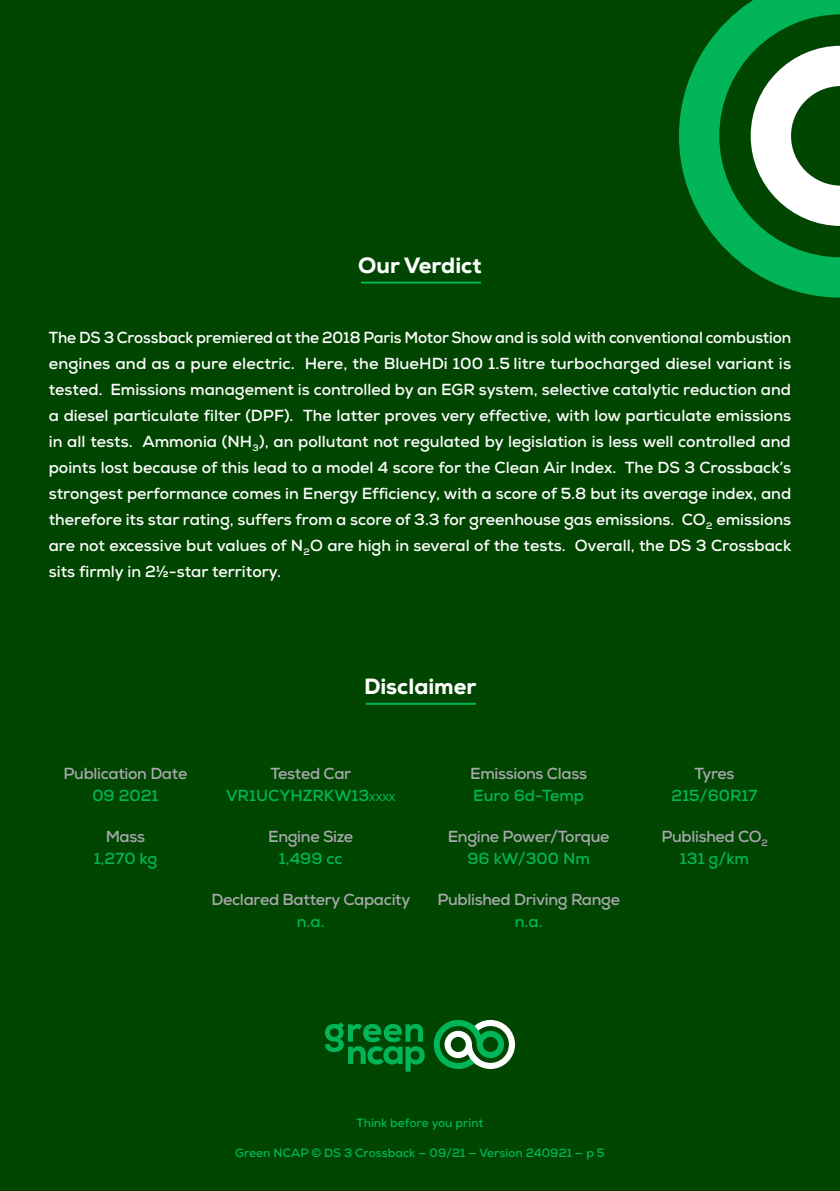
<style>
.page{position:relative;width:840px;height:1191px;background:#fff}
.page>*{position:absolute;margin:0;border:0;box-sizing:border-box;transform-origin:0 0}
.Verdict{font:800 22px "Nexa";color:#fff}
.VerdictBody{font:700 16px/26px "Nexa";color:#fff;text-align:justify}
.SpecTitle{font:700 16px "Nexa";letter-spacing:-.02em;color:#a8a9ad}
.SpecBody{font:700 16px "Nexa";color:#03b559}
.VersionGreen{font:700 12px "Nexa";color:#03b559}
.s1{font-size:10px}
</style>
<div class="page">
<div style="left:0;top:0;width:839px;height:1191px;background:#004500"></div>
<svg style="left:679px;top:0;width:160px;height:297px"></svg>
<svg style="left:325px;top:1022px;width:99px;height:49px"></svg>
<svg style="left:433px;top:1020px;width:81px;height:49px"></svg>
<hr style="left:361px;top:281px;width:119px;height:2px;background:#03b559">
<hr style="left:365px;top:703px;width:110px;height:2px;background:#03b559">
<p class="Verdict" style="left:358px;top:251px;width:125px">Our Verdict</p>
<p class="VerdictBody" style="left:49px;top:324px;width:743px">The DS 3 Crossback premiered at the 2018 Paris Motor Show and is sold with conventional combustion engines and as a pure electric. Here, the BlueHDi 100 1.5 litre turbocharged diesel variant is tested. Emissions management is controlled by an EGR system, selective catalytic reduction and a diesel particulate filter (DPF). The latter proves very effective, with low particulate emissions in all tests. Ammonia (NH<sub>3</sub>), an pollutant not regulated by legislation is less well controlled and points lost because of this lead to a model 4 score for the Clean Air Index. The DS 3 Crossback’s strongest performance comes in Energy Efficiency, with a score of 5.8 but its average index, and therefore its star rating, suffers from a score of 3.3 for greenhouse gas emissions. CO<sub>2</sub> emissions are not excessive but values of N<sub>2</sub>O are high in several of the tests. Overall, the DS 3 Crossback sits firmly in 2½-star territory.</p>
<p class="Verdict" style="left:364px;top:672px;width:114px">Disclaimer</p>
<p class="SpecTitle" style="left:63px;top:762px;width:125px">Publication Date</p>
<p class="SpecBody" style="left:92px;top:784px;width:68px">09 2021</p>
<p class="SpecTitle" style="left:106px;top:826px;width:41px">Mass</p>
<p class="SpecBody" style="left:94px;top:848px;width:65px">1,270 kg</p>
<p class="SpecTitle" style="left:270px;top:762px;width:82px">Tested Car</p>
<p class="SpecBody" style="left:226px;top:784px;width:171px">VR1UCYHZRKW13<span class="s1">XXXX</span></p>
<p class="SpecTitle" style="left:268px;top:826px;width:86px">Engine Size</p>
<p class="SpecBody" style="left:279px;top:848px;width:65px">1,499 cc</p>
<p class="SpecTitle" style="left:211px;top:889px;width:200px">Declared Battery Capacity</p>
<p class="SpecBody" style="left:297px;top:911px;width:29px">n.a.</p>
<p class="SpecTitle" style="left:470px;top:762px;width:118px">Emissions Class</p>
<p class="SpecBody" style="left:473px;top:784px;width:112px">Euro 6d-Temp</p>
<p class="SpecTitle" style="left:447px;top:826px;width:163px">Engine Power/Torque</p>
<p class="SpecBody" style="left:467px;top:848px;width:124px">96 kW/300 Nm</p>
<p class="SpecTitle" style="left:437px;top:889px;width:184px">Published Driving Range</p>
<p class="SpecBody" style="left:514px;top:911px;width:29px">n.a.</p>
<p class="SpecTitle" style="left:694px;top:762px;width:42px">Tyres</p>
<p class="SpecBody" style="left:671px;top:784px;width:87px">215/60R17</p>
<p class="SpecTitle" style="left:661px;top:826px;width:108px">Published CO<sub>2</sub></p>
<p class="SpecBody" style="left:679px;top:848px;width:71px">131 g/km</p>
<p class="VersionGreen" style="left:356px;top:1115px;width:128px">Think before you print</p>
<p class="VersionGreen" style="left:235px;top:1145px;width:371px">Green NCAP © DS 3 Crossback — 09/21 — Version 240921 — p 5</p>
</div>
